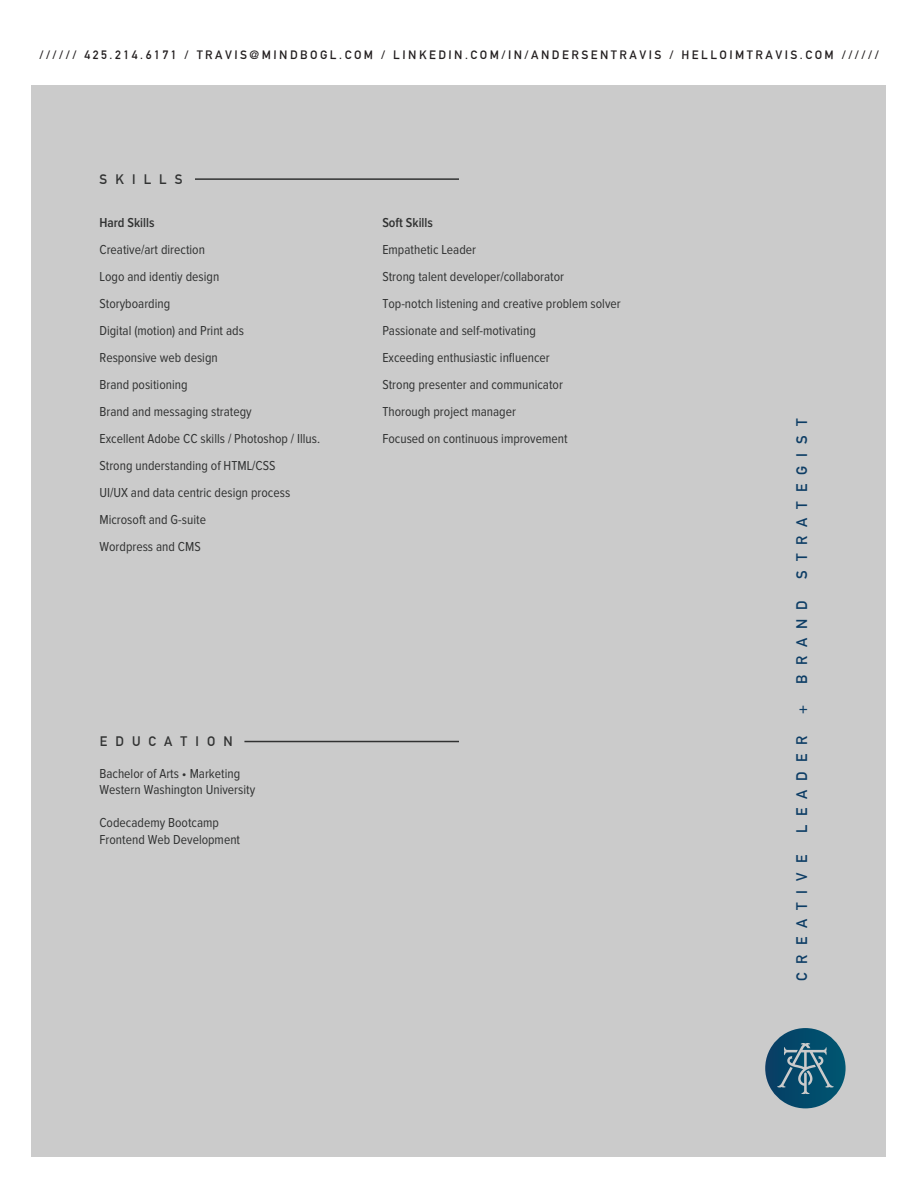
<style>
.page{position:relative;width:918px;height:1188px;background:#fff}
.page>*{position:absolute;margin:0;border:0;box-sizing:border-box;transform-origin:0 0}
.t1{font:700 15px "DIN Alternate";letter-spacing:.6em;color:#0d3d65}
.t2{font:13.5px/27px "Proxima Nova Cond";color:#313232}
.t3{font:600 13.5px "Proxima Nova Cond";color:#313232}
.t4{font:700 13.5px "DIN Alternate";letter-spacing:.6em;color:#313232}
.t5{font:700 12px "DIN Alternate";color:#231f20}
</style>
<div class="page">
<div style="left:31px;top:86px;width:855px;height:1071px;background:#cbcbcb"></div>
<svg style="left:765px;top:1028px;width:81px;height:80px"></svg>
<hr style="left:195px;top:178px;width:264px;height:2px;background:#313232">
<hr style="left:244px;top:741px;width:215px;height:1px;background:#313232">
<p class="t5" style="left:40px;top:38px;width:841px;rotate:1deg">////// 425.214.6171 / TRAVIS@MINDBOGL.COM / LINKEDIN.COM/IN/ANDERSENTRAVIS / HELLOIMTRAVIS.COM //////</p>
<p class="t4" style="left:100px;top:169px;width:84px">SKILLS</p>
<p class="t3" style="left:99px;top:216px;width:57px">Hard Skills</p>
<p class="t2" style="left:99px;top:236px;width:222px">Creative/art direction<br>Logo and identiy design<br>Storyboarding<br>Digital (motion) and Print ads<br>Responsive web design<br>Brand positioning<br>Brand and messaging strategy<br>Excellent Adobe CC skills / Photoshop / Illus.<br>Strong understanding of HTML/CSS<br>UI/UX and data centric design process<br>Microsoft and G-suite<br>Wordpress and CMS</p>
<p class="t3" style="left:382px;top:216px;width:52px">Soft Skills</p>
<p class="t2" style="left:382px;top:236px;width:240px">Empathetic Leader<br>Strong talent developer/collaborator<br>Top-notch listening and creative problem solver Passionate and self-motivating<br>Exceeding enthusiastic influencer<br>Strong presenter and communicator<br>Thorough project manager<br>Focused on continuous improvement</p>
<p class="t4" style="left:100px;top:731px;width:134px">EDUCATION</p>
<p class="t2" style="left:99px;top:766px;width:157px;line-height:16.5px">Bachelor of Arts • Marketing<br>Western Washington University</p>
<p class="t2" style="left:99px;top:815px;width:142px;line-height:16.5px">Codecademy Bootcamp<br>Frontend Web Development</p>
<p class="t1" style="left:790px;top:579px;width:162px;rotate:-90deg">STRATEGIST</p>
<p class="t1" style="left:790px;top:684px;width:85px;rotate:-90deg">BRAND</p>
<p class="t1" style="left:790px;top:714px;width:10px;rotate:-90deg">+</p>
<p class="t1" style="left:790px;top:833px;width:99px;rotate:-90deg">LEADER</p>
<p class="t1" style="left:790px;top:981px;width:127px;rotate:-90deg">CREATIVE</p>
</div>
